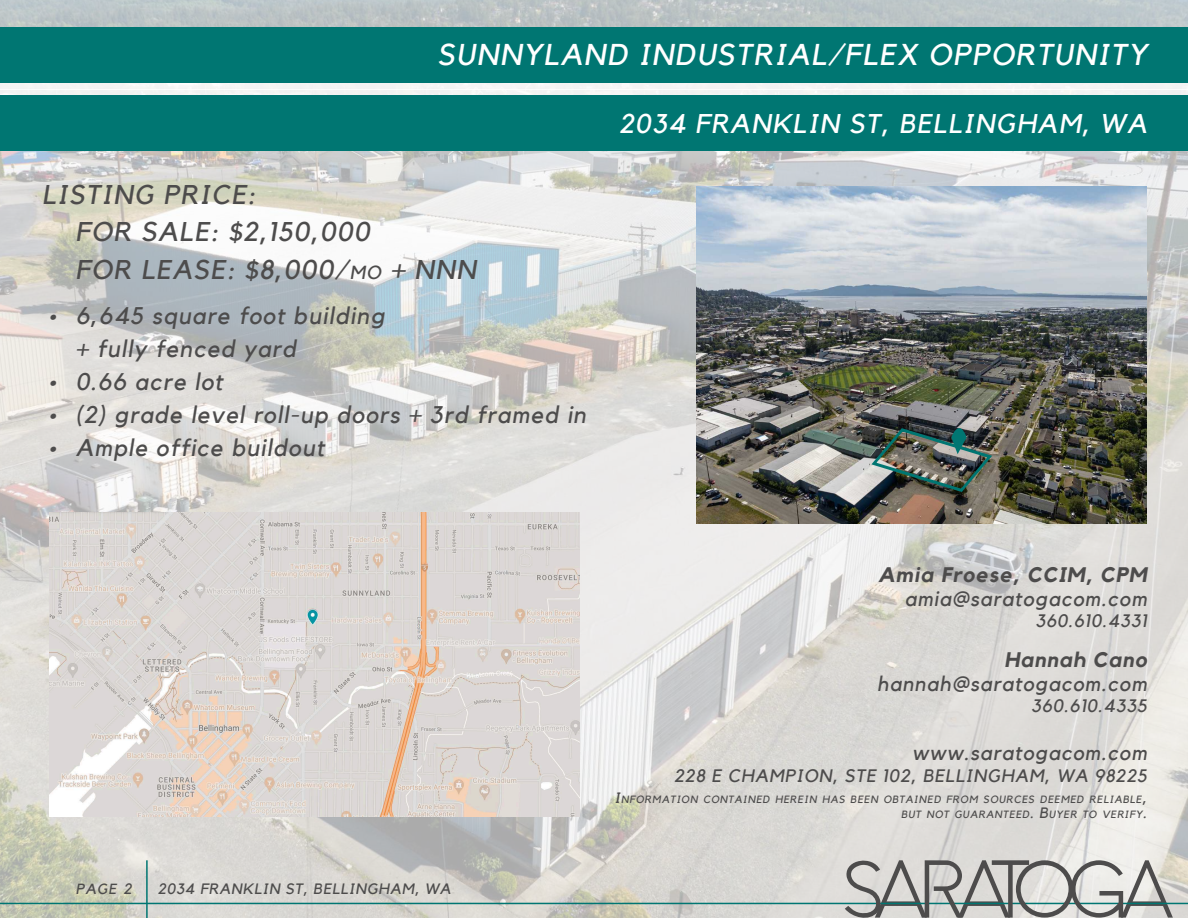
<style>
.page{position:relative;width:1188px;height:918px;background:#fff}
.page>*{position:absolute;margin:0;border:0;box-sizing:border-box;transform-origin:0 0}
.t1{font:italic 30px "Kollektif";letter-spacing:.05em;color:#fff}
.t2{font:italic 27px "Kollektif";letter-spacing:.05em;color:#4d4c4c}
.t3{font:italic 27px "Kollektif";letter-spacing:.05em;color:#fff}
.t4{font:italic 27px "Kollektif";letter-spacing:.05em;color:#4d4c4c}
.t5{font:italic 24px/33px "Kollektif";letter-spacing:.05em;color:#4d4c4c}
.t6{font:italic 21px "Kollektif";letter-spacing:.05em;color:#4d4c4c}
.t7{font:italic 700 21px "Kollektif";letter-spacing:.05em;color:#4d4c4c}
.t8{font:italic 18px "Kollektif";letter-spacing:.05em;color:#4d4c4c}
.t9{font:italic 15px "Kollektif";letter-spacing:.05em;color:#4d4c4c}
.t10{font:italic 14.7px "Kollektif";color:#4d4c4c}
.t11{font:italic 10.5px "Kollektif";letter-spacing:.07em;color:#4d4c4c}
.s1{font-style:inherit}
.s2{font-size:18.9px}
.s3{font-size:15px}
</style>
<div class="page">
<img style="left:0;top:0;width:1188px;height:918px">
<hr style="left:0;top:903px;width:1188px;height:1px;background:#007672">
<svg style="left:845px;top:855px;width:328px;height:63px;background:#b8b9b6"></svg>
<hr style="left:146px;top:860px;width:2px;height:58px;background:#007672">
<svg style="left:0;top:82px;width:1188px;height:8px;fill:#f4f5f3"></svg>
<div style="left:0;top:90px;width:1188px;height:6px;background:#f2f3f1"></div>
<div style="left:0;top:27px;width:1188px;height:55px;background:#007672"></div>
<div style="left:0;top:95px;width:1188px;height:56px;background:#007672"></div>
<img style="left:50px;top:513px;width:529px;height:303px">
<img style="left:697px;top:186px;width:450px;height:338px">
<img style="left:869px;top:416px;width:126px;height:78px">
<p class="t1" style="left:437px;top:37px;width:711px">SUNNYLAND INDUSTRIAL/FLEX OPPORTUNITY</p>
<p class="t4" style="left:42px;top:178px;width:215px">LISTING PRICE:</p>
<p class="t2" style="left:76px;top:216px;width:296px"><span class="s1">FOR SALE:</span> $2,150,000</p>
<p class="t2" style="left:76px;top:253px;width:361px"><span class="s1">FOR LEASE:</span> $8,000/<span class="s2">MO</span> + NNN</p>
<p class="t5" style="left:76px;top:299px;width:310px;text-indent:-27px">• 6,645 square foot building + fully fenced yard</p>
<p class="t5" style="left:49px;top:365px;width:176px">• 0.66 acre lot</p>
<p class="t5" style="left:49px;top:398px;width:539px">• (2) grade level roll-up doors + 3rd framed in</p>
<p class="t5" style="left:49px;top:431px;width:277px">• Ample office buildout</p>
<p class="t3" style="left:619px;top:108px;width:529px">2034 FRANKLIN ST, BELLINGHAM, WA</p>
<p class="t10" style="left:76px;top:880px;width:57px">PAGE <span class="s3">2</span></p>
<p class="t9" style="left:158px;top:880px;width:295px">2034 FRANKLIN ST, BELLINGHAM, WA</p>
<p class="t7" style="left:878px;top:562px;width:270px">Amia Froese, CCIM, CPM</p>
<p class="t6" style="left:905px;top:586px;width:244px">amia@saratogacom.com</p>
<p class="t8" style="left:1036px;top:610px;width:113px">360.610.4331</p>
<p class="t7" style="left:1004px;top:647px;width:144px">Hannah Cano</p>
<p class="t6" style="left:877px;top:671px;width:271px">hannah@saratogacom.com</p>
<p class="t8" style="left:1031px;top:695px;width:117px">360.610.4335</p>
<p class="t6" style="left:912px;top:740px;width:236px">www.saratogacom.com</p>
<p class="t8" style="left:674px;top:765px;width:474px">228 E CHAMPION, STE 102, BELLINGHAM, WA 98225</p>
<p class="t11" style="left:614px;top:793px;width:534px"><span class="s3">I</span>NFORMATION CONTAINED HEREIN HAS BEEN OBTAINED FROM SOURCES DEEMED RELIABLE<span class="s3">,</span></p>
<p class="t11" style="left:901px;top:808px;width:247px">BUT NOT GUARANTEED<span class="s3">. B</span>UYER TO VERIFY<span class="s3">.</span></p>
</div>
